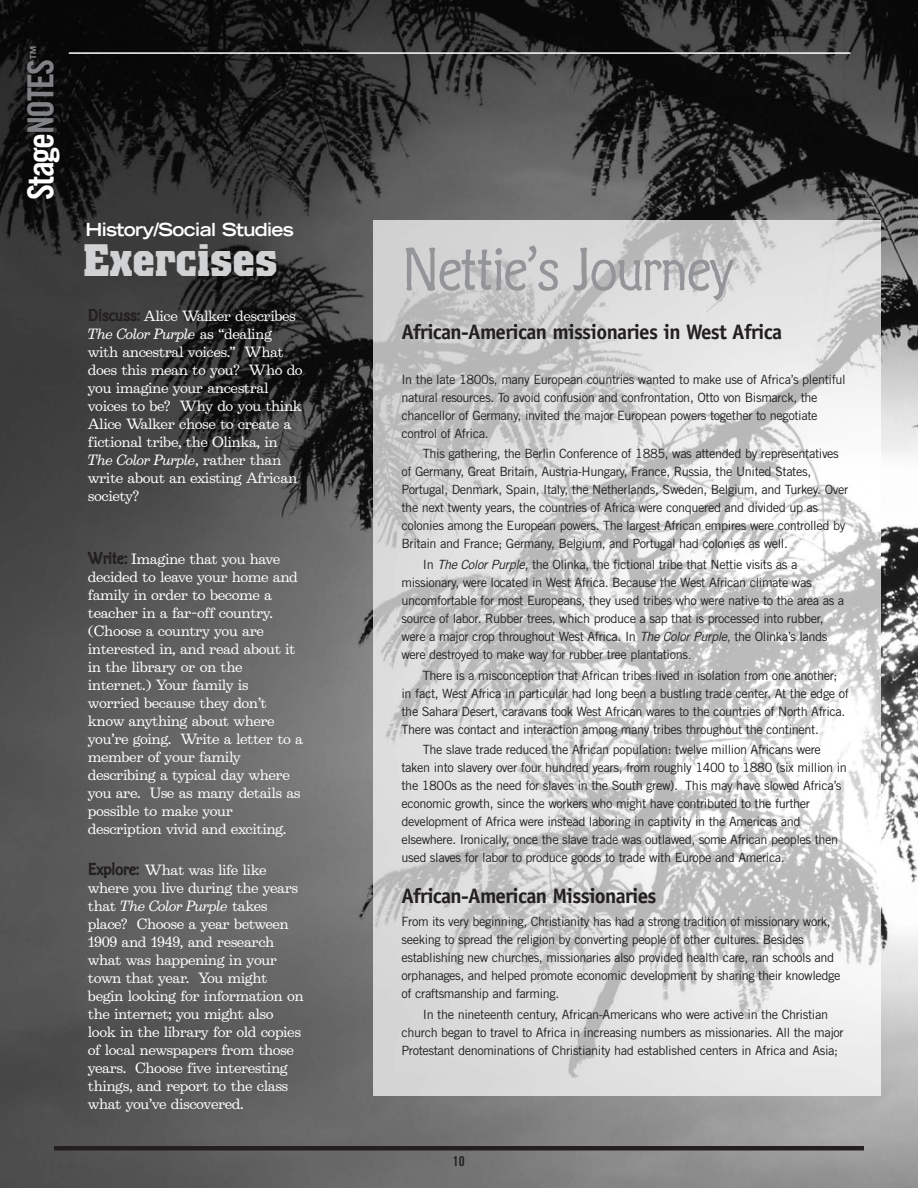
<style>
.page{position:relative;width:918px;height:1188px;background:#fff}
.page>*{position:absolute;margin:0;border:0;box-sizing:border-box;transform-origin:0 0}
.t1{font:62.1px "Clichee";letter-spacing:-.03em;color:#939598}
.t2{font:700 45px "Colossalis";color:#d1d2d4}
.t3{font:36px "Trade Gothic Bold Cond Twenty";letter-spacing:-.045em;color:#fff}
.t4{font:700 21px "Officina Sans";letter-spacing:-.035em;color:#231f20}
.t5{font:700 expanded 18px "Trade Gothic LH";letter-spacing:-.035em;color:#fff}
.t6{font:15px "Trade Gothic Bold Cond Twenty";color:#808285}
.t7{font:13.5px/18px "Belizio";letter-spacing:-.03em;color:#fff}
.t8{font:13.5px "Trade Gothic Bold Cond Twenty";color:#231f20}
.t9{font:12.75px/18px "Trade Gothic";letter-spacing:-.03em;color:#231f20}
.s1{color:#808285}
.s2{font-family:"Clichee";font-weight:700;font-size:18px;color:#231f20}
.s3{font-style:italic}
</style>
<div class="page">
<img style="left:0;top:0;width:918px;height:1188px">
<hr style="left:54px;top:1148px;width:810px;height:2px;background:#231f20">
<hr style="left:69px;top:52px;width:781px;height:2px;background:#fff">
<hr style="left:54px;top:1146px;width:810px;height:3px;background:#231f20">
<img style="left:373px;top:220px;width:508px;height:876px">
<p class="t6" style="left:30px;top:60px;width:16px;rotate:-90deg">™</p>
<p class="t3" style="left:27px;top:200px;width:143px;rotate:-90deg">Stage<span class="s1">NOTES</span></p>
<p class="t5" style="left:86px;top:223px;width:210px">History/Social Studies</p>
<p class="t2" style="left:84px;top:244px;width:196px">Exercises</p>
<p class="t7" style="left:88px;top:308px;width:216px"><span class="s2">Discuss:</span> Alice Walker describes<br><span class="s3">The Color Purple</span> as “dealing with ancestral voices.” What does this mean to you? Who do you imagine your ancestral voices to be? Why do you think<br>Alice Walker chose to create a fictional tribe, the Olinka, in<br><span class="s3">The Color Purple</span>, rather than write about an existing African society?</p>
<p class="t7" style="left:88px;top:550px;width:217px"><span class="s2">Write:</span> Imagine that you have decided to leave your home and family in order to become a teacher in a far-off country. (Choose a country you are interested in, and read about it in the library or on the internet.) Your family is worried because they don’t know anything about where you’re going. Write a letter to a member of your family describing a typical day where you are. Use as many details as possible to make your description vivid and exciting.</p>
<p class="t7" style="left:88px;top:861px;width:217px"><span class="s2">Explore:</span> What was life like where you live during the years that <span class="s3">The Color Purple</span> takes place? Choose a year between<br>1909 and 1949, and research what was happening in your town that year. You might begin looking for information on the internet; you might also look in the library for old copies of local newspapers from those years. Choose five interesting things, and report to the class what you’ve discovered.</p>
<p class="t1" style="left:401px;top:248px;width:334px">Nettie’s Journey</p>
<p class="t4" style="left:401px;top:324px;width:382px">African-American missionaries in West Africa</p>
<p class="t9" style="left:401px;top:371px;width:446px">In the late 1800s, many European countries wanted to make use of Africa’s plentiful natural resources. To avoid confusion and confrontation, Otto von Bismarck, the chancellor of Germany, invited the major European powers together to negotiate control of Africa.</p>
<p class="t9" style="left:401px;top:446px;width:448px;text-indent:21px">This gathering, the Berlin Conference of 1885, was attended by representatives of Germany, Great Britain, Austria-Hungary, France, Russia, the United States, Portugal, Denmark, Spain, Italy, the Netherlands, Sweden, Belgium, and Turkey. Over the next twenty years, the countries of Africa were conquered and divided up as colonies among the European powers. The largest African empires were controlled by Britain and France; Germany, Belgium, and Portugal had colonies as well.</p>
<p class="t9" style="left:401px;top:557px;width:444px;text-indent:21px">In <span class="s3">The Color Purple</span>, the Olinka, the fictional tribe that Nettie visits as a missionary, were located in West Africa. Because the West African climate was uncomfortable for most Europeans, they used tribes who were native to the area as a source of labor. Rubber trees, which produce a sap that is processed into rubber, were a major crop throughout West Africa. In <span class="s3">The Color Purple</span>, the Olinka’s lands were destroyed to make way for rubber tree plantations.</p>
<p class="t9" style="left:401px;top:667px;width:449px;text-indent:21px">There is a misconception that African tribes lived in isolation from one another; in fact, West Africa in particular had long been a bustling trade center. At the edge of the Sahara Desert, caravans took West African wares to the countries of North Africa.<br>There was contact and interaction among many tribes throughout the continent.</p>
<p class="t9" style="left:401px;top:742px;width:447px;text-indent:21px">The slave trade reduced the African population: twelve million Africans were taken into slavery over four hundred years, from roughly 1400 to 1880 (six million in the 1800s as the need for slaves in the South grew). This may have slowed Africa’s economic growth, since the workers who might have contributed to the further development of Africa were instead laboring in captivity in the Americas and elsewhere. Ironically, once the slave trade was outlawed, some African peoples then used slaves for labor to produce goods to trade with Europe and America.</p>
<p class="t4" style="left:401px;top:888px;width:257px">African-American Missionaries</p>
<p class="t9" style="left:401px;top:914px;width:441px">From its very beginning, Christianity has had a strong tradition of missionary work, seeking to spread the religion by converting people of other cultures. Besides establishing new churches, missionaries also provided health care, ran schools and orphanages, and helped promote economic development by sharing their knowledge of craftsmanship and farming.</p>
<p class="t9" style="left:401px;top:1007px;width:444px;text-align:center">In the nineteenth century, African-Americans who were active in the Christian church began to travel to Africa in increasing numbers as missionaries. All the major<br>Protestant denominations of Christianity had established centers in Africa and Asia;</p>
<p class="t8" style="left:453px;top:1156px;width:13px">10</p>
</div>
